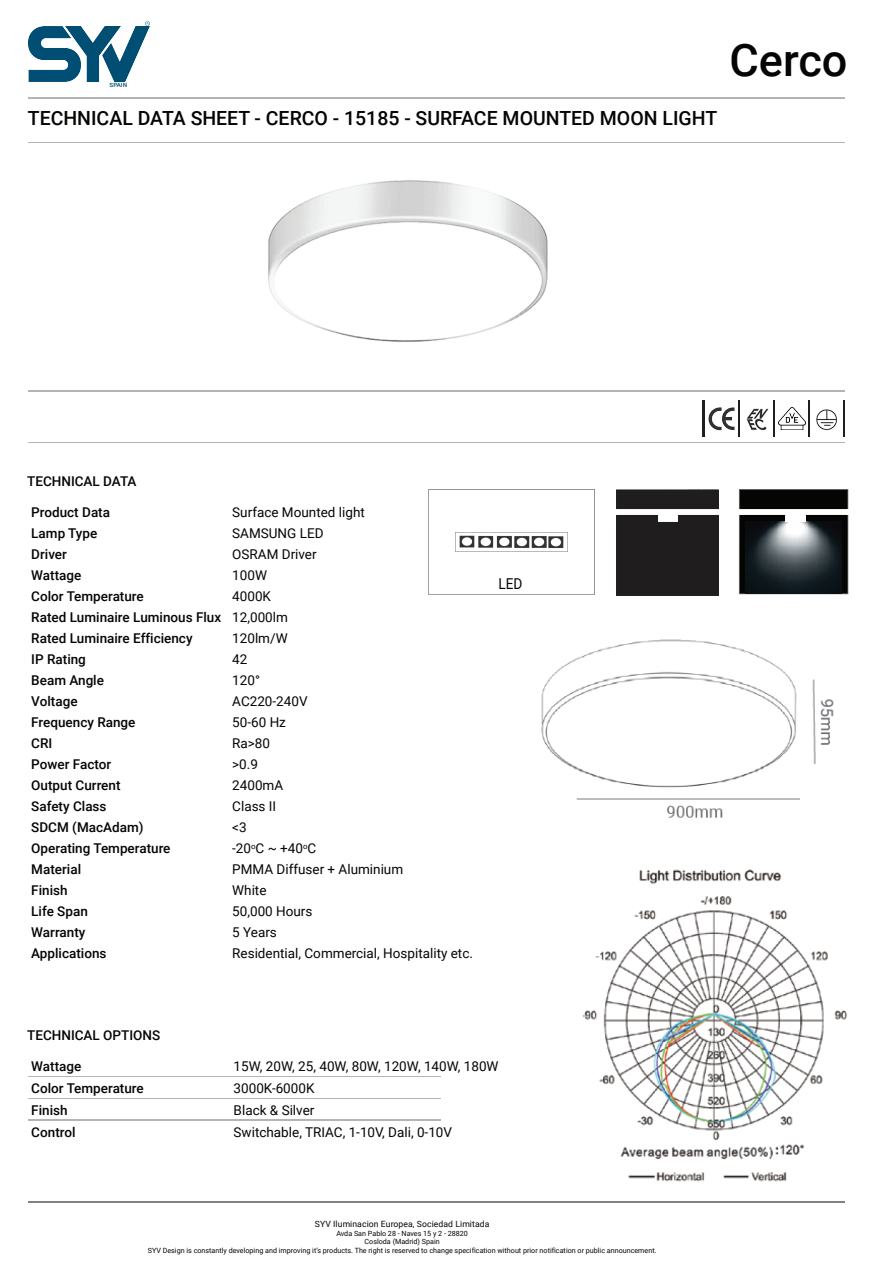
<style>
.page{position:relative;width:893px;height:1263px;background:#fff}
.page>*{position:absolute;margin:0;border:0;box-sizing:border-box;transform-origin:0 0}
.t1{font:500 45px "Roboto";color:#050504}
.t2{font:500 19.5px "Roboto";color:#050504}
.t3{font:15px "Roboto";color:#050504;scale:.91 1}
.t4{font:500 13.5px/21px "Roboto";color:#050504}
.t5{font:13.5px/21px "Roboto";color:#050504}
.t6{font:8.55px "Roboto";letter-spacing:.01em;color:#050504}
.t7{font:7.2px/8.6px "Roboto";color:#050504;text-align:center}
.t8{font:500 5.85px "Roboto";color:#004e74;scale:1.07 1}
</style>
<div class="page">
<img style="left:708px;top:407px;width:26px;height:24px">
<img style="left:779px;top:408px;width:27px;height:21px">
<img style="left:746px;top:408px;width:23px;height:23px">
<img style="left:738px;top:401px;width:2px;height:36px">
<img style="left:773px;top:401px;width:2px;height:36px">
<img style="left:808px;top:401px;width:1px;height:36px">
<img style="left:843px;top:401px;width:1px;height:36px">
<img style="left:703px;top:401px;width:1px;height:36px">
<img style="left:816px;top:409px;width:21px;height:22px">
<img style="left:120px;top:26px;width:30px;height:56px">
<img style="left:80px;top:26px;width:40px;height:56px">
<img style="left:29px;top:26px;width:51px;height:56px">
<svg style="left:146px;top:21px;width:4px;height:4px"></svg>
<div style="left:617px;top:490px;width:101px;height:105px;background:#201d1e"></div>
<img style="left:617px;top:509px;width:101px;height:5px">
<img style="left:658px;top:512px;width:20px;height:9px">
<svg style="left:739px;top:489px;width:109px;height:105px;background:#111211"></svg>
<img style="left:428px;top:490px;width:167px;height:105px">
<img style="left:740px;top:509px;width:108px;height:5px">
<img style="left:746px;top:521px;width:95px;height:72px">
<img style="left:786px;top:512px;width:19px;height:9px">
<img style="left:455px;top:533px;width:113px;height:19px">
<img style="left:268px;top:180px;width:280px;height:162px">
<img style="left:541px;top:639px;width:293px;height:179px">
<img style="left:583px;top:869px;width:265px;height:313px">
<p class="t8" style="left:110px;top:81px;width:18px">SPAIN</p>
<h2 class="t2" style="left:28px;top:105px;width:691px">TECHNICAL DATA SHEET - CERCO - 15185 - SURFACE MOUNTED MOON LIGHT</h2>
<h1 class="t1" style="left:729px;top:28px;width:120px">Cerco</h1>
<p class="t4" style="left:27px;top:470px;width:111px">TECHNICAL DATA</p>
<p class="t4" style="left:31px;top:501px;width:191px">Product Data<br>Lamp Type<br>Driver<br>Wattage<br>Color Temperature<br>Rated Luminaire Luminous Flux<br>Rated Luminaire Efficiency<br>IP Rating<br>Beam Angle<br>Voltage<br>Frequency Range<br>CRI<br>Power Factor<br>Output Current<br>Safety Class<br>SDCM (MacAdam)<br>Operating Temperature<br>Material<br>Finish<br>Life Span<br>Warranty<br>Applications</p>
<p class="t5" style="left:232px;top:501px;width:242px">Surface Mounted light<br>SAMSUNG LED<br>OSRAM Driver<br>100W<br>4000K<br>12,000lm<br>120lm/W<br>42<br>120°<br>AC220-240V<br>50-60 Hz<br>Ra&gt;80<br>&gt;0.9<br>2400mA<br>Class II<br>&lt;3<br>-20<sup>o</sup>C ~ +40<sup>o</sup>C<br>PMMA Diffuser + Aluminium<br>White<br>50,000 Hours<br>5 Years<br>Residential, Commercial, Hospitality etc.</p>
<p class="t3" style="left:498px;top:573px;width:28px">LED</p>
<p class="t4" style="left:27px;top:1025px;width:135px">TECHNICAL OPTIONS</p>
<p class="t4" style="left:31px;top:1055px;width:114px;line-height:21.8px">Wattage<br>Color Temperature<br>Finish<br>Control</p>
<p class="t5" style="left:234px;top:1055px;width:266px;line-height:21.8px">15W, 20W, 25, 40W, 80W, 120W, 140W, 180W<br>3000K-6000K<br>Black &amp; Silver<br>Switchable, TRIAC, 1-10V, Dali, 0-10V</p>
<p class="t6" style="left:315px;top:1218px;width:176px">SYV Iluminacion Europea, Sociedad Limitada</p>
<p class="t7" style="left:148px;top:1228px;width:510px">Avda San Pablo 28 - Naves 15 y 2 - 28820<br>Cosloda (Madrid) Spain<br>SYV Design is constantly developing and improving it’s products. The right is reserved to change specification without prior notification or public announcement.</p>
</div>
